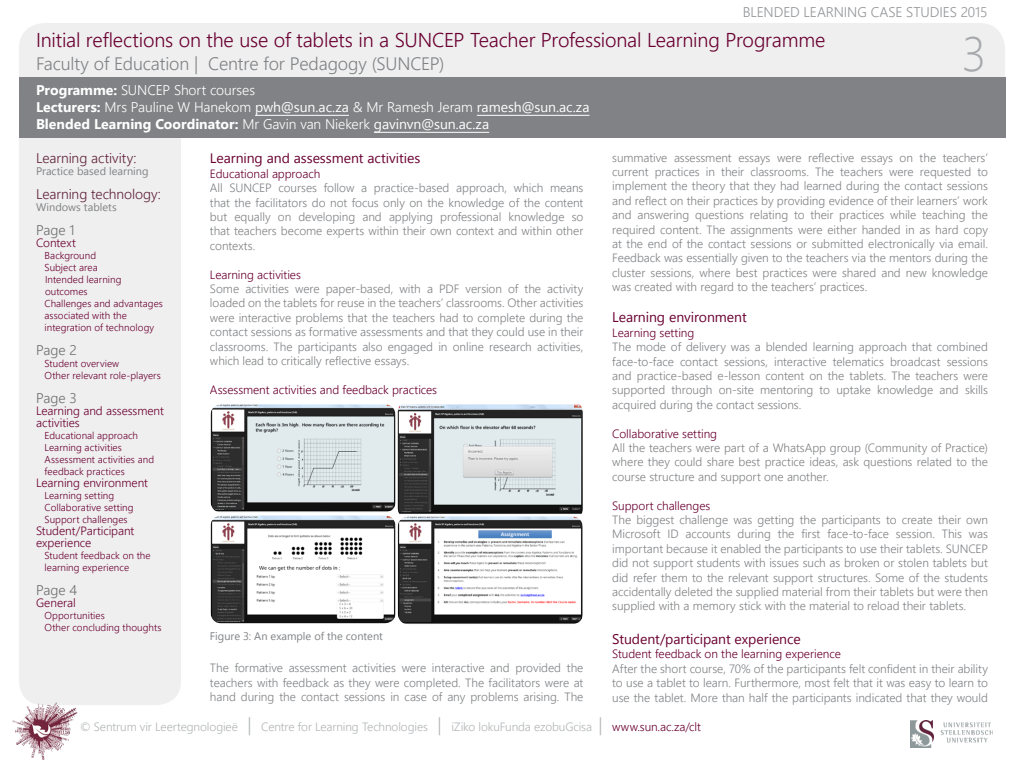
<style>
.page{position:relative;width:1024px;height:768px;background:#fff}
.page>*{position:absolute;margin:0;border:0;box-sizing:border-box;transform-origin:0 0}
.t1{font:300 48px "Segoe UI";color:#a7a9ac}
.t2{font:300 20px "Segoe UI";letter-spacing:-.01em;color:#6a0032}
.t3{font:300 18px "Segoe UI";letter-spacing:-.01em;color:#808285}
.t4{font:300 14px/17px "Segoe UI";letter-spacing:-.005em;color:#fff}
.t5{font:14px "Segoe UI";letter-spacing:-.005em;color:#6a0032}
.t6{font:300 14px "Segoe UI";letter-spacing:-.005em;color:#60223b}
.t7{font:300 14px "Segoe UI";letter-spacing:-.005em;color:#939598}
.t8{font:300 14px "Segoe UI";letter-spacing:-.005em;color:#6d6e71}
.t9{font:300 12px/14.4px "Segoe UI";letter-spacing:-.005em;color:#808285;text-align:justify}
.t10{font:300 12px/12px "Segoe UI";letter-spacing:-.005em;color:#6a0032}
.t11{font:300 12px "Segoe UI";letter-spacing:-.01em;color:#b1b4b6}
.t12{font:11px "Segoe UI";color:#808285}
.t13{font:300 10px/12px "Segoe UI";letter-spacing:.005em;color:#6a0032}
.s1{font-weight:700}
.s2{font-weight:400}
.s3{font-size:18px}
.s4{color:#6a0032}
</style>
<div class="page">
<div style="left:19px;top:23px;width:986px;height:94px;background:#efefef;border-radius:26px"></div>
<div style="left:19px;top:106px;width:162px;height:599px;background:#efefef;border-radius:24px"></div>
<div style="left:19px;top:77px;width:986px;height:61px;background:#808285"></div>
<hr style="left:255px;top:115px;width:94px;height:1px;background:#fff">
<hr style="left:477px;top:115px;width:113px;height:1px;background:#fff">
<hr style="left:374px;top:132px;width:115px;height:1px;background:#fff">
<img style="left:12px;top:701px;width:66px;height:59px">
<img style="left:211px;top:405px;width:184px;height:106px">
<div style="left:208px;top:402px;width:190px;height:112px;border:2px solid #fff;border-radius:12px"></div>
<img style="left:399px;top:404px;width:183px;height:110px">
<div style="left:396px;top:399px;width:189px;height:122px;border:2px solid #fff;border-radius:12px"></div>
<img style="left:211px;top:515px;width:372px;height:108px">
<div style="left:208px;top:514px;width:190px;height:111px;border:2px solid #fff;border-radius:12px"></div>
<div style="left:396px;top:515px;width:189px;height:111px;border:2px solid #fff;border-radius:12px"></div>
<img style="left:910px;top:720px;width:83px;height:28px">
<p class="t7" style="left:743px;top:1px;width:246px">BLENDED LEARNING CASE STUDIES 2015</p>
<h2 class="t2" style="left:36px;top:24px;width:791px">Initial reflections on the use of tablets in a SUNCEP Teacher Professional Learning Programme</h2>
<p class="t4" style="left:36px;top:81px;width:555px"><span class="s1">Programme:</span> SUNCEP Short courses<br><span class="s1">Lecturers:</span> Mrs Pauline W Hanekom <span class="s2">pwh@sun.ac.za</span> &amp; Mr Ramesh Jeram <span class="s2">ramesh@sun.ac.za<br></span><span class="s1">Blended Learning Coordinator:</span> Mr Gavin van Niekerk <span class="s2">gavinvn@sun.ac.za</span></p>
<h1 class="t1" style="left:962px;top:21px;width:26px">3</h1>
<h3 class="t3" style="left:36px;top:50px;width:410px">Faculty of Education | Centre for Pedagogy (SUNCEP)</h3>
<p class="t6" style="left:36px;top:148px;width:102px">Learning activity:</p>
<p class="t12" style="left:36px;top:164px;width:114px">Practice based learning</p>
<p class="t6" style="left:36px;top:184px;width:126px">Learning technology:</p>
<p class="t12" style="left:36px;top:200px;width:82px">Windows tablets</p>
<p class="t8" style="left:36px;top:220px;width:40px">Page 1</p>
<p class="t10" style="left:36px;top:237px;width:41px">Context</p>
<p class="t13" style="left:45px;top:249px;width:120px">Background<br>Subject area<br>Intended learning outcomes<br>Challenges and advantages associated with the integration of technology</p>
<p class="t8" style="left:36px;top:340px;width:42px">Page 2</p>
<p class="t13" style="left:45px;top:357px;width:118px">Student overview<br>Other relevant role-players</p>
<p class="t8" style="left:36px;top:388px;width:42px">Page 3</p>
<p class="t10" style="left:36px;top:405px;width:129px">Learning and assessment activities</p>
<p class="t13" style="left:45px;top:429px;width:111px">Educational approach<br>Learning activities<br>Assessment activities and feedback practices</p>
<p class="t10" style="left:36px;top:477px;width:113px">Learning environment</p>
<p class="t13" style="left:45px;top:489px;width:90px">Learning setting<br>Collaborative setting<br>Support challenges</p>
<p class="t10" style="left:36px;top:525px;width:100px">Student/Participant experience</p>
<p class="t13" style="left:45px;top:549px;width:108px">Student feedback on the learning experience</p>
<p class="t8" style="left:36px;top:580px;width:43px">Page 4</p>
<p class="t10" style="left:36px;top:597px;width:41px">General</p>
<p class="t13" style="left:45px;top:609px;width:118px">Opportunities<br>Other concluding thoughts</p>
<p class="t5" style="left:210px;top:149px;width:212px">Learning and assessment activities</p>
<p class="t10" style="left:210px;top:167px;width:112px">Educational approach</p>
<p class="t9" style="left:210px;top:180px;width:375px">All SUNCEP courses follow a practice-based approach, which means that the facilitators do not focus only on the knowledge of the content but equally on developing and applying professional knowledge so that teachers become experts within their own context and within other contexts.</p>
<p class="t10" style="left:210px;top:268px;width:92px">Learning activities</p>
<p class="t9" style="left:210px;top:281px;width:375px">Some activities were paper-based, with a PDF version of the activity loaded on the tablets for reuse in the teachers’ classrooms. Other activities were interactive problems that the teachers had to complete during the contact sessions as formative assessments and that they could use in their classrooms. The participants also engaged in online research activities, which lead to critically reflective essays.</p>
<p class="t10" style="left:210px;top:383px;width:229px">Assessment activities and feedback practices</p>
<p class="t12" style="left:210px;top:629px;width:174px">Figure 3: An example of the content</p>
<p class="t9" style="left:210px;top:660px;width:375px">The formative assessment activities were interactive and provided the teachers with feedback as they were completed. The facilitators were at hand during the contact sessions in case of any problems arising. The</p>
<p class="t9" style="left:612px;top:150px;width:377px">summative assessment essays were reflective essays on the teachers’ current practices in their classrooms. The teachers were requested to implement the theory that they had learned during the contact sessions and reflect on their practices by providing evidence of their learners’ work and answering questions relating to their practices while teaching the required content. The assignments were either handed in as hard copy at the end of the contact sessions or submitted electronically via email.<br>Feedback was essentially given to the teachers via the mentors during the cluster sessions, where best practices were shared and new knowledge was created with regard to the teachers’ practices.</p>
<p class="t5" style="left:612px;top:308px;width:136px">Learning environment</p>
<p class="t10" style="left:612px;top:326px;width:84px">Learning setting</p>
<p class="t9" style="left:612px;top:339px;width:377px">The mode of delivery was a blended learning approach that combined face-to-face contact sessions, interactive telematics broadcast sessions and practice-based e-lesson content on the tablets. The teachers were supported through on-site mentoring to uptake knowledge and skills acquired during the contact sessions.</p>
<p class="t10" style="left:612px;top:427px;width:106px">Collaborative setting</p>
<p class="t9" style="left:612px;top:440px;width:377px">All the teachers were part of a WhatsApp group (Community of Practice) where they could share best practice ideas, ask questions related to the course structure and support one another.</p>
<p class="t10" style="left:612px;top:499px;width:100px">Support challenges</p>
<p class="t9" style="left:612px;top:512px;width:377px">The biggest challenge was getting the participants to create their own Microsoft ID accounts during the first face-to-face session. This was important because it enabled the participants to use their tablets. SUNCEP did not support students with issues such as broken or stolen tablets but did refer them to the relevant support structures. Some of the students accidentally deleted the supplied material from their tablets but were then supplied with a memory stick with the material to reload their tablets.</p>
<p class="t5" style="left:612px;top:629px;width:190px">Student/participant experience</p>
<p class="t10" style="left:612px;top:648px;width:230px">Student feedback on the learning experience</p>
<p class="t9" style="left:612px;top:661px;width:377px">After the short course, 70% of the participants felt confident in their ability to use a tablet to learn. Furthermore, most felt that it was easy to learn to use the tablet. More than half the participants indicated that they would</p>
<p class="t11" style="left:80px;top:718px;width:622px">© Sentrum vir Leertegnologieë <span class="s3">|</span> Centre for Learning Technologies <span class="s3">|</span> iZiko lokuFunda ezobuGcisa <span class="s3">|</span> <span class="s4">www.sun.ac.za/clt</span></p>
</div>
